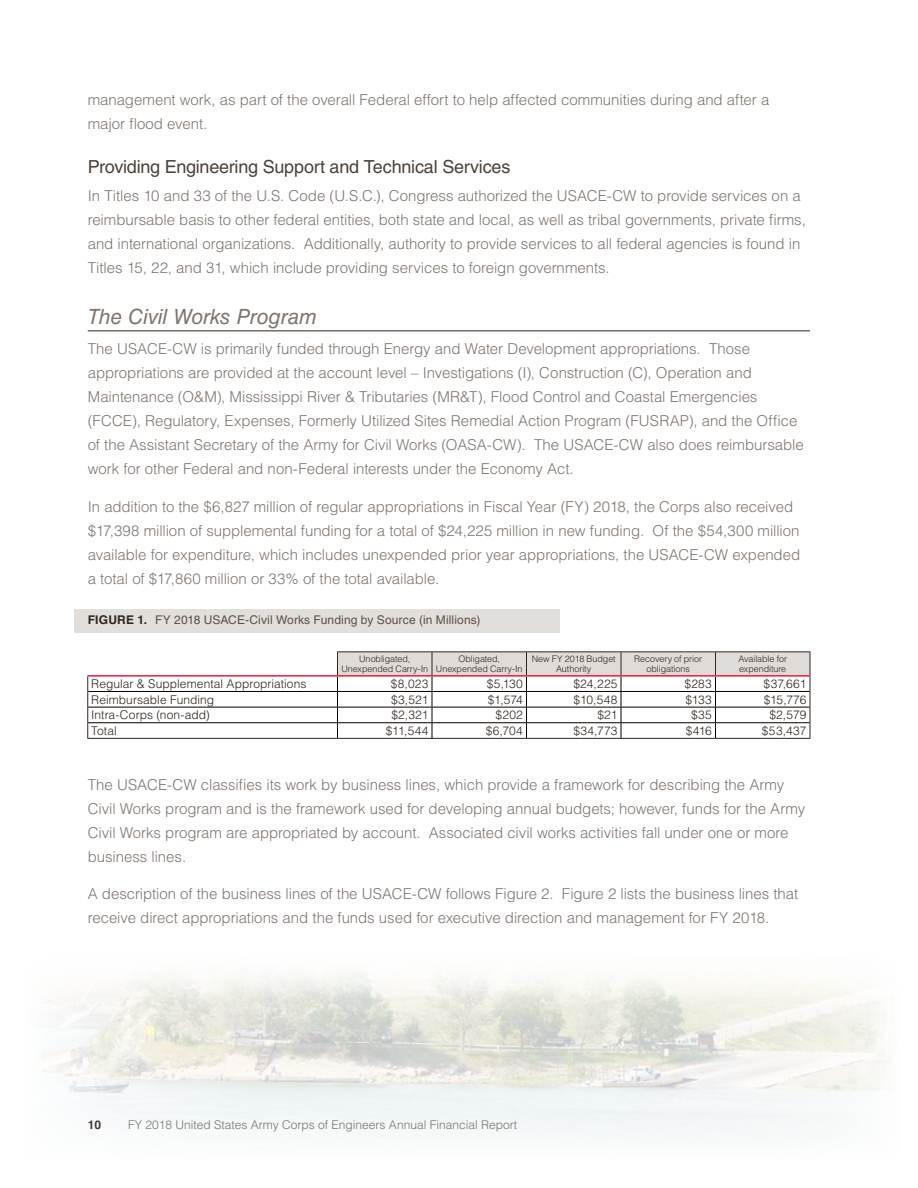
<style>
.page{position:relative;width:918px;height:1188px;background:#fff}
.page>*{position:absolute;margin:0;border:0;box-sizing:border-box;transform-origin:0 0}
.Subhead_1{font:italic 21px "Helvetica LT Std";letter-spacing:-.01em;color:#80756e}
.Subhead_2{font:18px "Helvetica LT Std";letter-spacing:-.015em;color:#4d4239}
.Body_-_No_Hard_Retur{font:300 15px/24px "Helvetica LT Std";letter-spacing:-.005em;color:#80756e}
.Table_Right{font:300 12px "Helvetica LT Std";letter-spacing:.01em;color:#30251c}
.Table_Text{font:300 12px "Helvetica LT Std";letter-spacing:.005em;color:#30251c}
.t1{font:300 12px "Helvetica LT Std";color:#6d625a}
.Figure_Title{font:12px "Helvetica LT Std";letter-spacing:.01em;color:#5c5149}
.t2{font:700 12px "Helvetica LT Std";color:#30251c}
.Table_Centered_Small{font:300 9px/10.5px "Helvetica LT Std";letter-spacing:-.005em;color:#30251c;text-align:center}
.s1{font-weight:700;color:#30251c}
</style>
<div class="page">
<hr style="left:88px;top:330px;width:722px;height:1px;background:#30251c">
<div style="left:74px;top:609px;width:486px;height:23px;background:#e1dedc"></div>
<hr style="left:88px;top:691px;width:250px;height:1px;background:#000">
<hr style="left:88px;top:707px;width:250px;height:1px;background:#000">
<hr style="left:88px;top:722px;width:250px;height:1px;background:#000">
<svg style="left:87px;top:677px;width:1px;height:61px"></svg>
<hr style="left:87px;top:738px;width:251px;height:1px;background:#30251c">
<hr style="left:338px;top:738px;width:94px;height:1px;background:#30251c">
<hr style="left:432px;top:738px;width:94px;height:1px;background:#30251c">
<hr style="left:526px;top:738px;width:95px;height:1px;background:#30251c">
<hr style="left:621px;top:738px;width:95px;height:1px;background:#30251c">
<hr style="left:716px;top:738px;width:94px;height:1px;background:#30251c">
<hr style="left:432px;top:651px;width:94px;height:1px;background:#30251c">
<hr style="left:526px;top:651px;width:95px;height:1px;background:#30251c">
<hr style="left:621px;top:651px;width:95px;height:1px;background:#30251c">
<hr style="left:716px;top:651px;width:94px;height:1px;background:#30251c">
<hr style="left:337px;top:651px;width:95px;height:1px;background:#30251c">
<svg style="left:337px;top:652px;width:474px;height:86px"></svg>
<hr style="left:87px;top:675px;width:251px;height:2px;background:#ed1a3b">
<img style="left:43px;top:973px;width:842px;height:165px">
<p class="Body_-_No_Hard_Retur" style="left:88px;top:88px;width:683px">management work, as part of the overall Federal effort to help affected communities during and after a major flood event.</p>
<p class="Subhead_2" style="left:88px;top:156px;width:424px">Providing Engineering Support and Technical Services</p>
<p class="Body_-_No_Hard_Retur" style="left:88px;top:183px;width:720px">In Titles 10 and 33 of the U. S. Code (U. S.C.), Congress authorized the USACE-CW to provide services on a reimbursable basis to other federal entities, both state and local, as well as tribal governments, private firms, and international organizations. Additionally, authority to provide services to all federal agencies is found in Titles 15, 22, and 31, which include providing services to foreign governments.</p>
<p class="Subhead_1" style="left:88px;top:304px;width:231px">The Civil Works Program</p>
<p class="Body_-_No_Hard_Retur" style="left:88px;top:337px;width:718px">The USACE-CW is primarily funded through Energy and Water Development appropriations. Those appropriations are provided at the account level – Investigations (I), Construction (C), Operation and Maintenance (O&amp;M), Mississippi River &amp; Tributaries (MR&amp;T), Flood Control and Coastal Emergencies (FCCE), Regulatory, Expenses, Formerly Utilized Sites Remedial Action Program (FUSRAP), and the Office of the Assistant Secretary of the Army for Civil Works (OASA-CW). The USACE-CW also does reimbursable work for other Federal and non-Federal interests under the Economy Act.</p>
<p class="Body_-_No_Hard_Retur" style="left:88px;top:495px;width:714px">In addition to the $6,827 million of regular appropriations in Fiscal Year (FY) 2018, the Corps also received $17,398 million of supplemental funding for a total of $24,225 million in new funding. Of the $54,300 million available for expenditure, which includes unexpended prior year appropriations, the USACE-CW expended a total of $17,860 million or 33% of the total available.</p>
<p class="Figure_Title" style="left:88px;top:613px;width:394px"><span class="s1">FIGURE 1.</span> FY 2018 USACE-Civil Works Funding by Source (in Millions)</p>
<p class="Table_Centered_Small" style="left:341px;top:653px;width:88px">Unobligated,<br>Unexpended Carry-In</p>
<p class="Table_Centered_Small" style="left:436px;top:653px;width:88px">Obligated,<br>Unexpended Carry-In</p>
<p class="Table_Centered_Small" style="left:532px;top:653px;width:86px">New FY 2018 Budget<br>Authority</p>
<p class="Table_Centered_Small" style="left:634px;top:653px;width:69px">Recovery of prior obligations</p>
<p class="Table_Centered_Small" style="left:738px;top:653px;width:50px;text-align:left">Available for expenditure</p>
<p class="Table_Text" style="left:91px;top:676px;width:217px">Regular &amp; Supplemental Appropriations</p>
<p class="Table_Right" style="left:391px;top:676px;width:39px">$8,023</p>
<p class="Table_Right" style="left:487px;top:676px;width:38px">$5,130</p>
<p class="Table_Right" style="left:573px;top:676px;width:46px">$24,225</p>
<p class="Table_Right" style="left:685px;top:676px;width:29px">$283</p>
<p class="Table_Right" style="left:764px;top:676px;width:44px">$37,661</p>
<p class="Table_Text" style="left:91px;top:692px;width:124px">Reimbursable Funding</p>
<p class="Table_Right" style="left:391px;top:692px;width:39px">$3,521</p>
<p class="Table_Right" style="left:488px;top:692px;width:37px">$1,574</p>
<p class="Table_Right" style="left:574px;top:692px;width:45px">$10,548</p>
<p class="Table_Right" style="left:685px;top:692px;width:28px">$133</p>
<p class="Table_Right" style="left:764px;top:692px;width:44px">$15,776</p>
<p class="Table_Text" style="left:91px;top:707px;width:120px">Intra-Corps (non-add)</p>
<p class="Table_Right" style="left:391px;top:707px;width:39px">$2,321</p>
<p class="Table_Right" style="left:496px;top:707px;width:29px">$202</p>
<p class="Table_Right" style="left:597px;top:707px;width:22px">$21</p>
<p class="Table_Right" style="left:691px;top:707px;width:22px">$35</p>
<p class="Table_Right" style="left:769px;top:707px;width:39px">$2,579</p>
<p class="Table_Text" style="left:91px;top:723px;width:27px">Total</p>
<p class="Table_Right" style="left:386px;top:723px;width:44px">$11,544</p>
<p class="Table_Right" style="left:486px;top:723px;width:39px">$6,704</p>
<p class="Table_Right" style="left:573px;top:723px;width:46px">$34,773</p>
<p class="Table_Right" style="left:686px;top:723px;width:28px">$416</p>
<p class="Table_Right" style="left:762px;top:723px;width:46px">$53,437</p>
<p class="Body_-_No_Hard_Retur" style="left:88px;top:772px;width:719px">The USACE-CW classifies its work by business lines, which provide a framework for describing the Army Civil Works program and is the framework used for developing annual budgets; however, funds for the Army Civil Works program are appropriated by account. Associated civil works activities fall under one or more business lines.</p>
<p class="Body_-_No_Hard_Retur" style="left:88px;top:882px;width:712px">A description of the business lines of the USACE-CW follows Figure 2. Figure 2 lists the business lines that receive direct appropriations and the funds used for executive direction and management for FY 2018.</p>
<p class="t2" style="left:88px;top:1118px;width:15px">10</p>
<p class="t1" style="left:128px;top:1117px;width:390px">FY 2018 United States Army Corps of Engineers Annual Financial Report</p>
</div>
